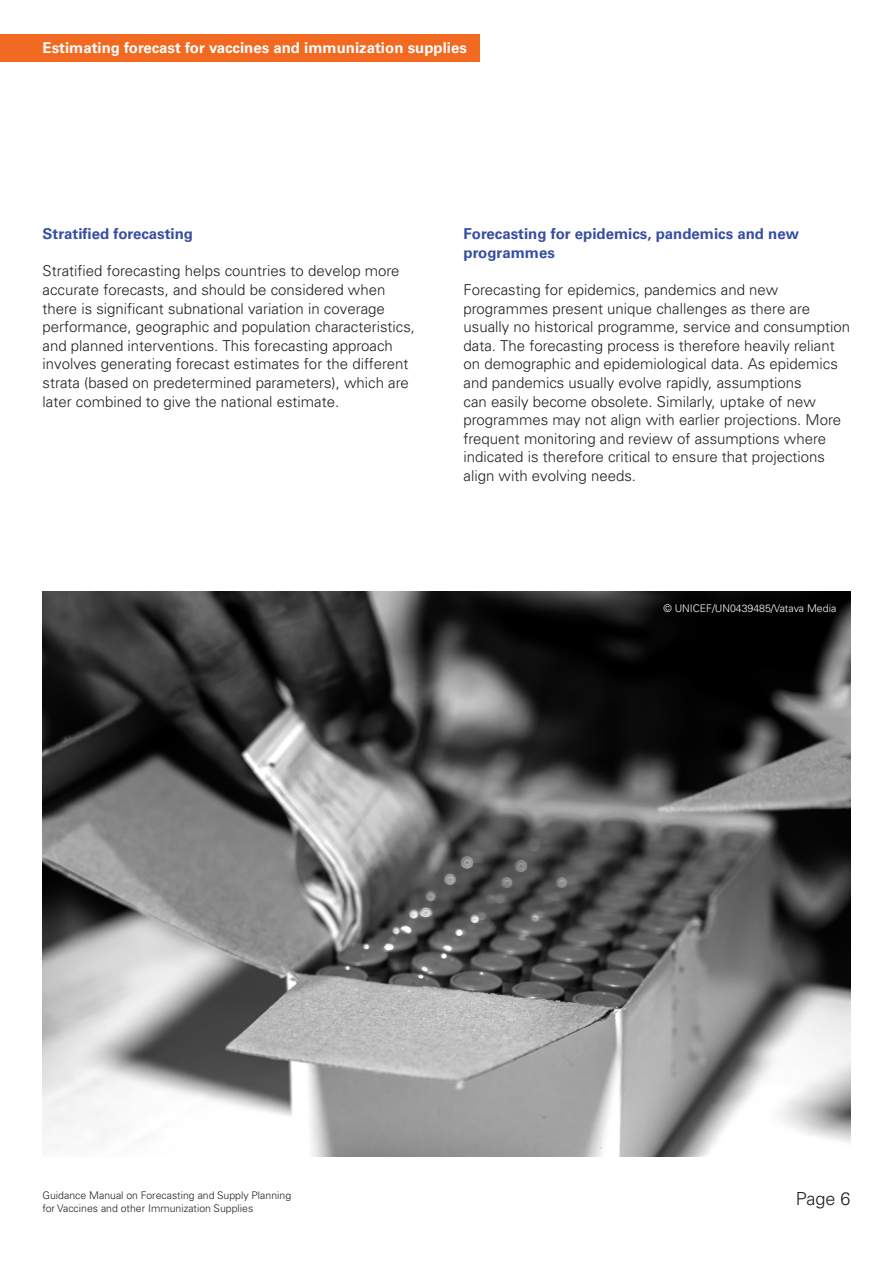
<style>
.page{position:relative;width:893px;height:1263px;background:#fff}
.page>*{position:absolute;margin:0;border:0;box-sizing:border-box;transform-origin:0 0}
.t1{font:300 18px "Univers LT Pro 45";color:#231f20}
.Body{font:15px/18.6px "Univers LT 45 Lt";color:#231f20}
.Body-2{font:15px/18.6px "Univers LT 65 Bd";color:#374ea2}
.Running_header{font:700 15px "Univers LT Pro 65";color:#fff}
.t2{font:300 10.5px/12.6px "Univers LT Pro 45";color:#231f20}
.Img_Credits{font:10.5px "Univers LT 45 Lt";color:#fff}
</style>
<div class="page">
<img style="left:43px;top:591px;width:807px;height:566px">
<div style="left:0;top:34px;width:480px;height:28px;background:#f26a21"></div>
<p class="Running_header" style="left:43px;top:39px;width:426px">Estimating forecast for vaccines and immunization supplies</p>
<p class="Body-2" style="left:43px;top:225px;width:152px">Stratified forecasting</p>
<p class="Body" style="left:43px;top:262px;width:374px">Stratified forecasting helps countries to develop more accurate forecasts, and should be considered when there is significant subnational variation in coverage performance, geographic and population characteristics, and planned interventions. This forecasting approach involves generating forecast estimates for the different strata (based on predetermined parameters), which are later combined to give the national estimate.</p>
<p class="Body-2" style="left:463px;top:225px;width:337px">Forecasting for epidemics, pandemics and new programmes</p>
<p class="Body" style="left:463px;top:280px;width:388px">Forecasting for epidemics, pandemics and new programmes present unique challenges as there are usually no historical programme, service and consumption data. The forecasting process is therefore heavily reliant on demographic and epidemiological data. As epidemics and pandemics usually evolve rapidly, assumptions<br>can easily become obsolete. Similarly, uptake of new programmes may not align with earlier projections. More frequent monitoring and review of assumptions where indicated is therefore critical to ensure that projections align with evolving needs.</p>
<p class="Img_Credits" style="left:663px;top:602px;width:174px">© UNICEF/UN0439485/Vatava Media</p>
<p class="t2" style="left:43px;top:1189px;width:250px">Guidance Manual on Forecasting and Supply Planning for Vaccines and other Immunization Supplies</p>
<p class="t1" style="left:796px;top:1187px;width:56px">Page 6</p>
</div>
